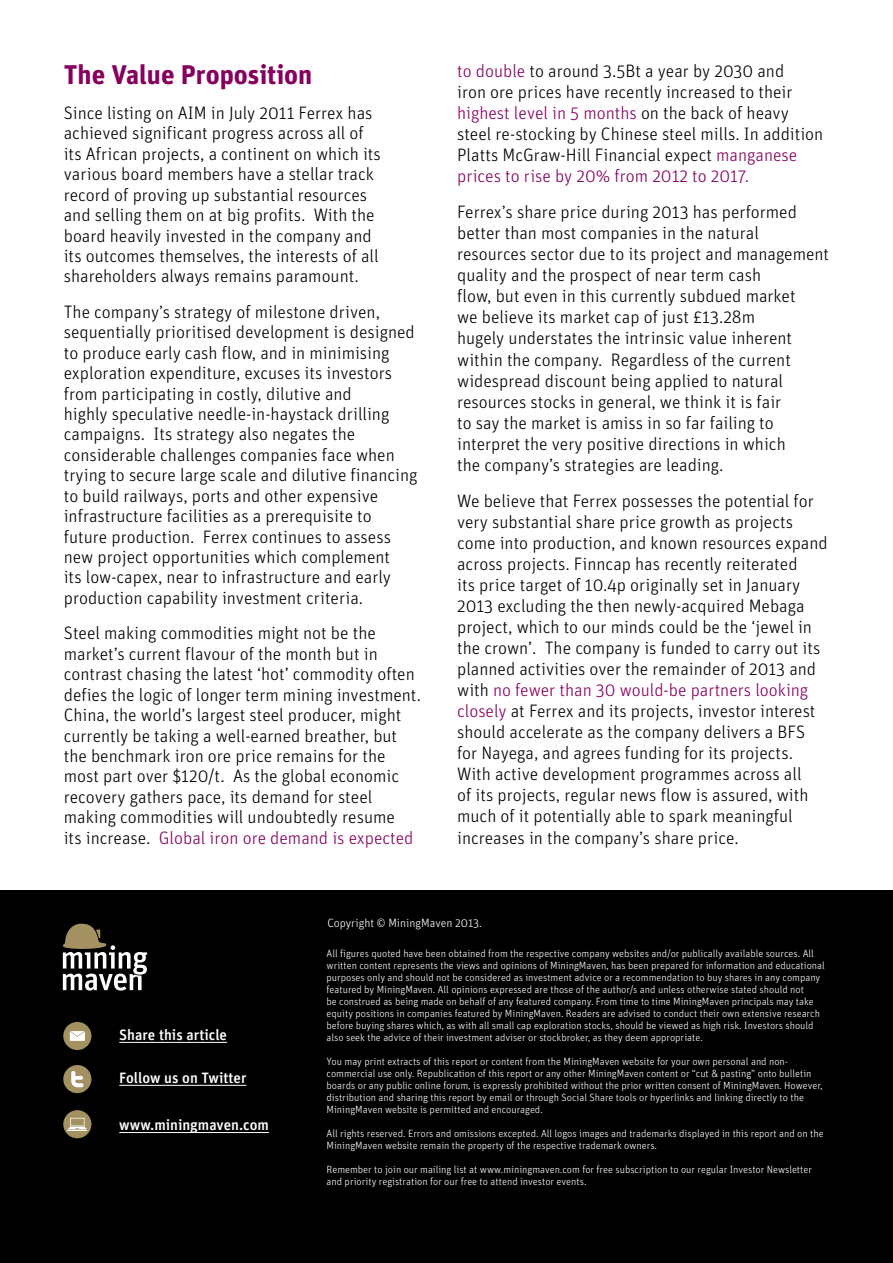
<style>
.page{position:relative;width:893px;height:1263px;background:#fff}
.page>*{position:absolute;margin:0;border:0;box-sizing:border-box;transform-origin:0 0}
.t1{font:700 27px "Unit";color:#86005e}
.t2{font:300 18px/21px "Unit";color:#000}
.t3{font:500 15px "Unit";color:#fff}
.t4{font:300 12px "Unit";color:#fff}
.t5{font:300 10.5px/12px "Unit";color:#fff}
.s1{color:#86005e}
</style>
<div class="page">
<div style="left:0;top:891px;width:893px;height:372px;background:#000"></div>
<div style="left:63px;top:1022px;width:28px;height:28px;background:#a39161;border-radius:50%"></div>
<svg style="left:70px;top:1031px;width:15px;height:10px"></svg>
<hr style="left:119px;top:1042px;width:108px;height:1px;background:#fff">
<div style="left:63px;top:1065px;width:28px;height:28px;background:#a39161;border-radius:50%"></div>
<svg style="left:71px;top:1071px;width:12px;height:16px"></svg>
<hr style="left:119px;top:1085px;width:127px;height:1px;background:#fff">
<div style="left:63px;top:1110px;width:28px;height:28px;background:#a39161;border-radius:50%"></div>
<svg style="left:68px;top:1118px;width:19px;height:13px"></svg>
<hr style="left:119px;top:1132px;width:150px;height:1px;background:#fff">
<svg style="left:63px;top:924px;width:84px;height:66px"></svg>
<h1 class="t1" style="left:64px;top:57px;width:250px">The Value Proposition</h1>
<p class="t2" style="left:64px;top:102px;width:319px;line-height:20.4px">Since listing on AIM in July 2011 Ferrex has achieved significant progress across all of its African projects, a continent on which its various board members have a stellar track record of proving up substantial resources and selling them on at big profits. With the board heavily invested in the company and its outcomes themselves, the interests of all shareholders always remains paramount.</p>
<p class="t2" style="left:64px;top:301px;width:355px;line-height:20.4px">The company’s strategy of milestone driven, sequentially prioritised development is designed to produce early cash flow, and in minimising exploration expenditure, excuses its investors from participating in costly, dilutive and<br>highly speculative needle-in-haystack drilling campaigns. Its strategy also negates the considerable challenges companies face when trying to secure large scale and dilutive financing to build railways, ports and other expensive infrastructure facilities as a prerequisite to future production. Ferrex continues to assess new project opportunities which complement<br>its low-capex, near to infrastructure and early production capability investment criteria.</p>
<p class="t2" style="left:64px;top:623px;width:359px;line-height:20.4px">Steel making commodities might not be the market’s current flavour of the month but in contrast chasing the latest ‘hot’ commodity often defies the logic of longer term mining investment.<br>China, the world’s largest steel producer, might currently be taking a well-earned breather, but the benchmark iron ore price remains for the most part over $120/t. As the global economic recovery gathers pace, its demand for steel making commodities will undoubtedly resume<br>its increase. <span class="s1">Global iron ore demand is expected</span></p>
<p class="t2" style="left:457px;top:60px;width:368px"><span class="s1">to double</span> to around 3.5Bt a year by 2030 and<br>iron ore prices have recently increased to their <span class="s1">highest level in 5 months</span> on the back of heavy steel re-stocking by Chinese steel mills. In addition Platts McGraw-Hill Financial expect <span class="s1">manganese prices to rise by 20% from 2012 to 2017.</span></p>
<p class="t2" style="left:457px;top:201px;width:374px">Ferrex’s share price during 2013 has performed better than most companies in the natural resources sector due to its project and management quality and the prospect of near term cash<br>flow, but even in this currently subdued market<br>we believe its market cap of just £13.28m<br>hugely understates the intrinsic value inherent within the company. Regardless of the current widespread discount being applied to natural resources stocks in general, we think it is fair<br>to say the market is amiss in so far failing to interpret the very positive directions in which<br>the company’s strategies are leading.</p>
<p class="t2" style="left:457px;top:490px;width:372px">We believe that Ferrex possesses the potential for very substantial share price growth as projects come into production, and known resources expand across projects. Finncap has recently reiterated<br>its price target of 10.4p originally set in January 2013 excluding the then newly-acquired Mebaga project, which to our minds could be the ‘jewel in the crown’. The company is funded to carry out its planned activities over the remainder of 2013 and with <span class="s1">no fewer than 30 would-be partners looking closely</span> at Ferrex and its projects, investor interest should accelerate as the company delivers a BFS for Nayega, and agrees funding for its projects.<br>With active development programmes across all<br>of its projects, regular news flow is assured, with much of it potentially able to spark meaningful increases in the company’s share price.</p>
<p class="t3" style="left:119px;top:1026px;width:109px">Share this article</p>
<p class="t3" style="left:119px;top:1069px;width:129px">Follow us on Twitter</p>
<p class="t3" style="left:119px;top:1116px;width:151px">www.miningmaven.com</p>
<p class="t4" style="left:327px;top:916px;width:156px">Copyright © MiningMaven 2013.</p>
<p class="t5" style="left:327px;top:947px;width:500px">All figures quoted have been obtained from the respective company websites and/or publically available sources. All written content represents the views and opinions of MiningMaven, has been prepared for information and educational purposes only and should not be considered as investment advice or a recommendation to buy shares in any company featured by MiningMaven. All opinions expressed are those of the author/s and unless otherwise stated should not<br>be construed as being made on behalf of any featured company. From time to time MiningMaven principals may take equity positions in companies featured by MiningMaven. Readers are advised to conduct their own extensive research before buying shares which, as with all small cap exploration stocks, should be viewed as high risk. Investors should also seek the advice of their investment adviser or stockbroker, as they deem appropriate.</p>
<p class="t5" style="left:327px;top:1055px;width:498px">You may print extracts of this report or content from the MiningMaven website for your own personal and non&shy;commercial use only. Republication of this report or any other MiningMaven content or “cut &amp; pasting” onto bulletin boards or any public online forum, is expressly prohibited without the prior written consent of MiningMaven. However, distribution and sharing this report by email or through Social Share tools or hyperlinks and linking directly to the MiningMaven website is permitted and encouraged.</p>
<p class="t5" style="left:327px;top:1127px;width:499px">All rights reserved. Errors and omissions excepted. All logos images and trademarks displayed in this report and on the<br>MiningMaven website remain the property of the respective trademark owners.</p>
<p class="t5" style="left:327px;top:1163px;width:487px">Remember to join our mailing list at www.miningmaven.com for free subscription to our regular Investor Newsletter and priority registration for our free to attend investor events.</p>
</div>
